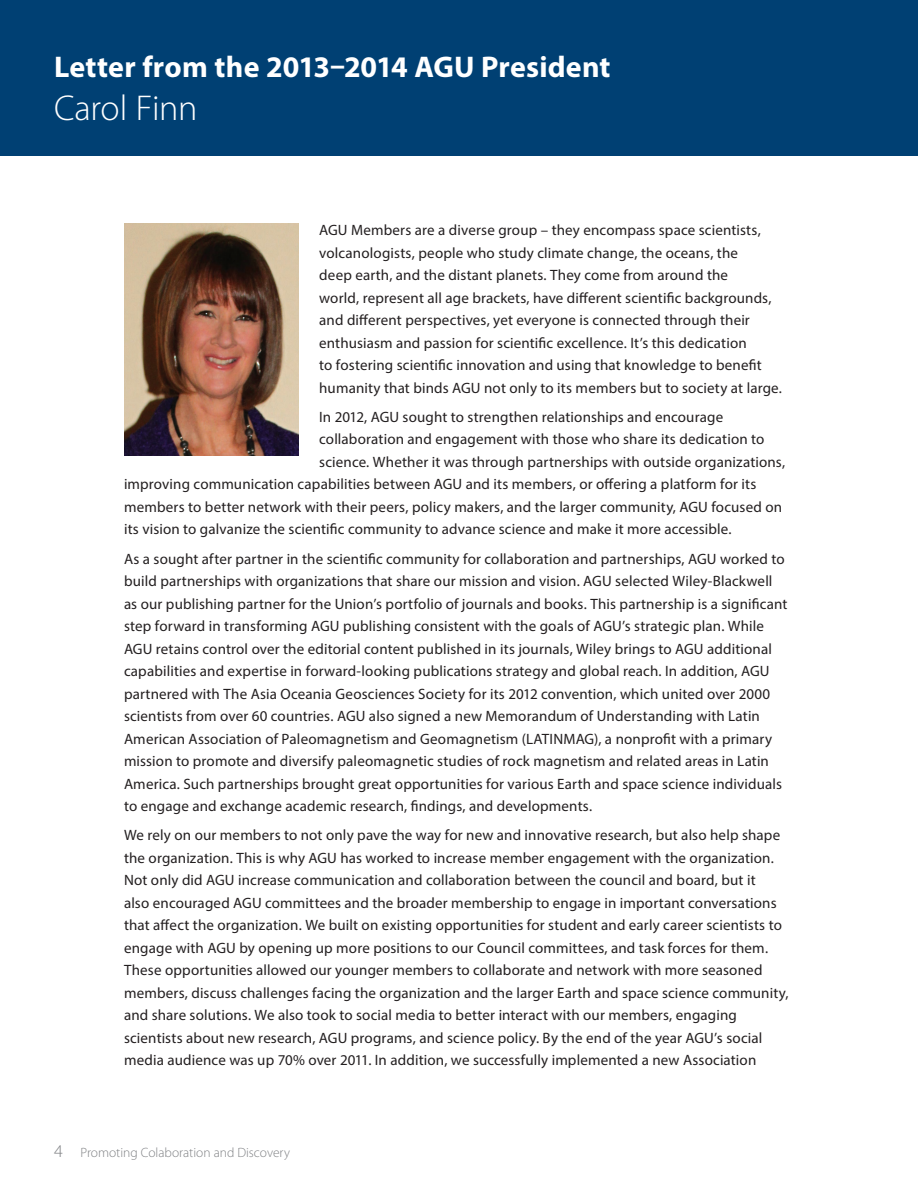
<style>
.page{position:relative;width:918px;height:1188px;background:#fff}
.page>*{position:absolute;margin:0;border:0;box-sizing:border-box;transform-origin:0 0}
.t1{font:300 36px "Myriad Pro";letter-spacing:-.01em;color:#fff}
.t2{font:700 30px "Myriad Pro";letter-spacing:.005em;color:#fff}
.t3{font:300 18px "Myriad Pro";color:#808285}
.t4{font:15px/22.5px "Myriad Pro";letter-spacing:.01em;color:#231f20}
.t5{font:300 13.5px "Myriad Pro";color:#808285}
</style>
<div class="page">
<div style="left:0;top:0;width:918px;height:156px;background:#004073"></div>
<img style="left:124px;top:224px;width:175px;height:232px">
<p class="t2" style="left:54px;top:47px;width:558px">Letter from the 2013–2014 AGU President</p>
<p class="t1" style="left:54px;top:86px;width:145px">Carol Finn</p>
<p class="t4" style="left:319px;top:219px;width:464px">AGU Members are a diverse group – they encompass space scientists, volcanologists, people who study climate change, the oceans, the<br>deep earth, and the distant planets. They come from around the<br>world, represent all age brackets, have different scientific backgrounds, and different perspectives, yet everyone is connected through their enthusiasm and passion for scientific excellence. It’s this dedication<br>to fostering scientific innovation and using that knowledge to benefit humanity that binds AGU not only to its members but to society at large.</p>
<p class="t4" style="left:319px;top:405px;width:406px">In 2012, AGU sought to strengthen relationships and encourage</p>
<p class="t4" style="left:319px;top:428px;width:447px">collaboration and engagement with those who share its dedication to</p>
<p class="t4" style="left:319px;top:450px;width:467px">science. Whether it was through partnerships with outside organizations,</p>
<p class="t4" style="left:124px;top:473px;width:634px">improving communication capabilities between AGU and its members, or offering a platform for its</p>
<p class="t4" style="left:124px;top:495px;width:660px">members to better network with their peers, policy makers, and the larger community, AGU focused on</p>
<p class="t4" style="left:124px;top:518px;width:609px">its vision to galvanize the scientific community to advance science and make it more accessible.</p>
<p class="t4" style="left:124px;top:547px;width:665px">As a sought after partner in the scientific community for collaboration and partnerships, AGU worked to build partnerships with organizations that share our mission and vision. AGU selected Wiley-Blackwell as our publishing partner for the Union’s portfolio of journals and books. This partnership is a significant step forward in transforming AGU publishing consistent with the goals of AGU’s strategic plan. While AGU retains control over the editorial content published in its journals, Wiley brings to AGU additional capabilities and expertise in forward-looking publications strategy and global reach. In addition, AGU partnered with The Asia Oceania Geosciences Society for its 2012 convention, which united over 2000 scientists from over 60 countries. AGU also signed a new Memorandum of Understanding with Latin American Association of Paleomagnetism and Geomagnetism (LATINMAG), a nonprofit with a primary mission to promote and diversify paleomagnetic studies of rock magnetism and related areas in Latin America. Such partnerships brought great opportunities for various Earth and space science individuals to engage and exchange academic research, findings, and developments.</p>
<p class="t4" style="left:124px;top:824px;width:666px">We rely on our members to not only pave the way for new and innovative research, but also help shape the organization. This is why AGU has worked to increase member engagement with the organization.<br>Not only did AGU increase communication and collaboration between the council and board, but it<br>also encouraged AGU committees and the broader membership to engage in important conversations that affect the organization. We built on existing opportunities for student and early career scientists to engage with AGU by opening up more positions to our Council committees, and task forces for them.<br>These opportunities allowed our younger members to collaborate and network with more seasoned members, discuss challenges facing the organization and the larger Earth and space science community, and share solutions. We also took to social media to better interact with our members, engaging scientists about new research, AGU programs, and science policy. By the end of the year AGU’s social media audience was up 70% over 2011. In addition, we successfully implemented a new Association</p>
<p class="t3" style="left:54px;top:1140px;width:10px">4</p>
<p class="t5" style="left:81px;top:1144px;width:211px">Promoting Colaboration and Discovery</p>
</div>
